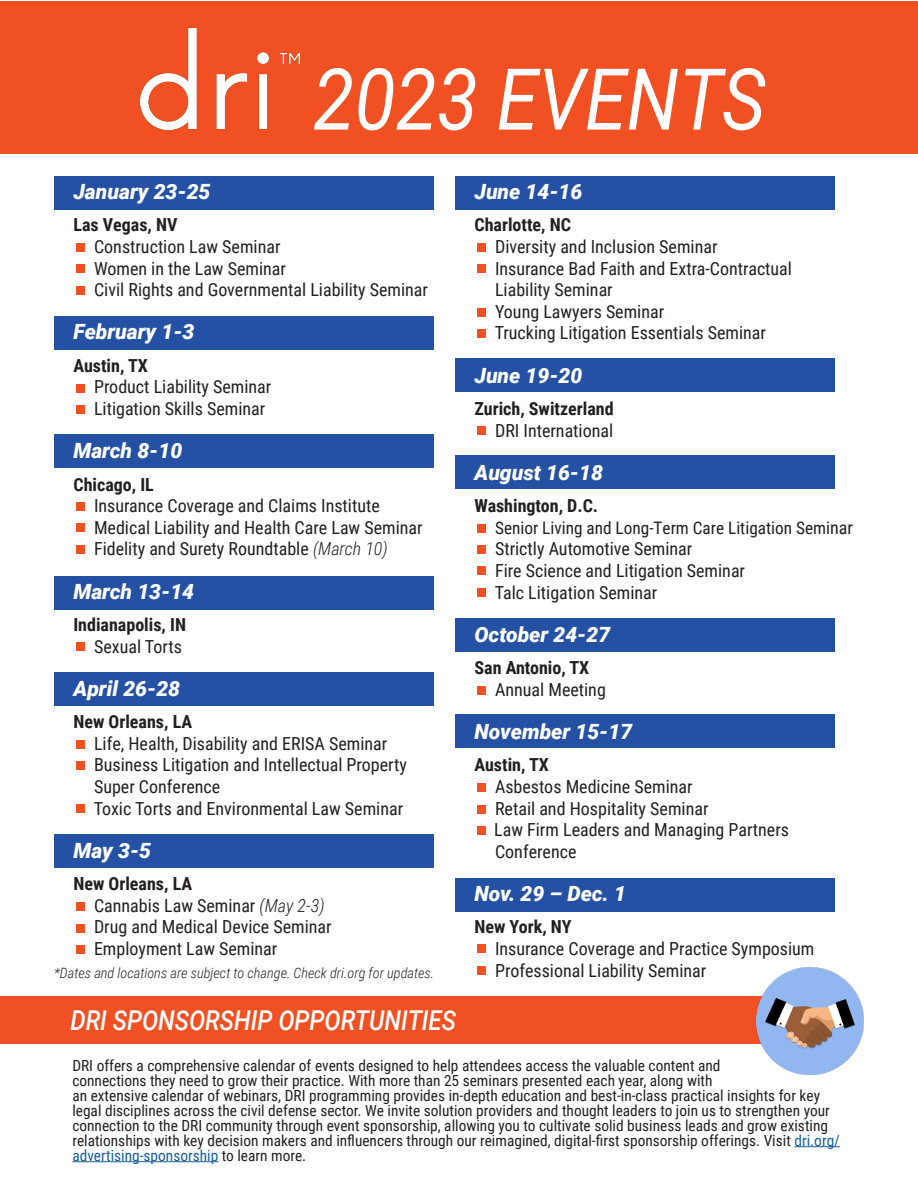
<style>
.page{position:relative;width:918px;height:1188px;background:#fff}
.page>*{position:absolute;margin:0;border:0;box-sizing:border-box;transform-origin:0 0}
.t1{font:italic 85.5px "Roboto";color:#fff;scale:.88 1}
.t2{font:italic 500 27.3px "Roboto";color:#fff;scale:.88 1}
.t3{font:italic 900 21px "Roboto";color:#fff}
.t4{font:18px "Roboto Condensed";color:#231f20}
.t5{font:700 18px "Roboto Condensed";color:#231f20}
.t6{font:17.25px "Roboto Condensed";color:#231f20}
.t7{font:15.3px/15px "Roboto Condensed";color:#231f20}
.t8{font:italic 300 14.25px "Roboto Condensed";color:#231f20}
.s1{font-weight:300;font-style:italic}
.s2{font-size:18px}
.s3{color:#175d9e}
</style>
<div class="page">
<div style="left:455px;top:358px;width:379px;height:33px;background:#2451a3"></div>
<div style="left:55px;top:577px;width:379px;height:33px;background:#2451a3"></div>
<div style="left:455px;top:878px;width:379px;height:33px;background:#2451a3"></div>
<div style="left:455px;top:714px;width:379px;height:33px;background:#2451a3"></div>
<div style="left:455px;top:618px;width:379px;height:33px;background:#2451a3"></div>
<div style="left:455px;top:455px;width:379px;height:33px;background:#2451a3"></div>
<div style="left:55px;top:835px;width:379px;height:33px;background:#2451a3"></div>
<div style="left:54px;top:672px;width:379px;height:33px;background:#2451a3"></div>
<div style="left:55px;top:434px;width:379px;height:33px;background:#2451a3"></div>
<div style="left:455px;top:176px;width:379px;height:33px;background:#2451a3"></div>
<div style="left:54px;top:316px;width:380px;height:33px;background:#2451a3"></div>
<div style="left:0;top:1px;width:918px;height:152px;background:#f15122"></div>
<div style="left:55px;top:176px;width:379px;height:33px;background:#2451a3"></div>
<hr style="left:794px;top:1146px;width:46px;height:1px;background:#175d9e">
<hr style="left:72px;top:1161px;width:146px;height:1px;background:#175d9e">
<img style="left:140px;top:29px;width:160px;height:100px">
<div style="left:0;top:996px;width:810px;height:47px;background:#f15122"></div>
<img style="left:756px;top:967px;width:107px;height:107px">
<div style="left:76px;top:243px;width:9px;height:9px;background:#f15122"></div>
<div style="left:76px;top:264px;width:9px;height:9px;background:#f15122"></div>
<div style="left:76px;top:286px;width:9px;height:9px;background:#f15122"></div>
<div style="left:76px;top:384px;width:9px;height:9px;background:#f15122"></div>
<div style="left:76px;top:405px;width:9px;height:9px;background:#f15122"></div>
<div style="left:76px;top:740px;width:9px;height:8px;background:#f15122"></div>
<div style="left:76px;top:761px;width:9px;height:9px;background:#f15122"></div>
<div style="left:76px;top:502px;width:9px;height:9px;background:#f15122"></div>
<div style="left:76px;top:524px;width:9px;height:8px;background:#f15122"></div>
<div style="left:76px;top:804px;width:9px;height:9px;background:#f15122"></div>
<div style="left:76px;top:902px;width:9px;height:9px;background:#f15122"></div>
<div style="left:76px;top:924px;width:9px;height:8px;background:#f15122"></div>
<div style="left:76px;top:945px;width:9px;height:9px;background:#f15122"></div>
<div style="left:477px;top:243px;width:8px;height:9px;background:#f15122"></div>
<div style="left:477px;top:264px;width:8px;height:9px;background:#f15122"></div>
<div style="left:477px;top:308px;width:8px;height:9px;background:#f15122"></div>
<div style="left:477px;top:524px;width:8px;height:8px;background:#f15122"></div>
<div style="left:477px;top:545px;width:8px;height:9px;background:#f15122"></div>
<div style="left:477px;top:567px;width:8px;height:8px;background:#f15122"></div>
<div style="left:477px;top:588px;width:8px;height:9px;background:#f15122"></div>
<div style="left:477px;top:330px;width:8px;height:8px;background:#f15122"></div>
<div style="left:477px;top:686px;width:8px;height:9px;background:#f15122"></div>
<div style="left:477px;top:783px;width:8px;height:9px;background:#f15122"></div>
<div style="left:477px;top:805px;width:8px;height:9px;background:#f15122"></div>
<div style="left:477px;top:826px;width:8px;height:9px;background:#f15122"></div>
<div style="left:477px;top:944px;width:8px;height:9px;background:#f15122"></div>
<div style="left:477px;top:966px;width:8px;height:9px;background:#f15122"></div>
<div style="left:76px;top:642px;width:9px;height:9px;background:#f15122"></div>
<div style="left:76px;top:545px;width:9px;height:9px;background:#f15122"></div>
<div style="left:477px;top:426px;width:8px;height:9px;background:#f15122"></div>
<p class="t1" style="left:313px;top:39px;width:516px">2023 EVENTS</p>
<p class="t3" style="left:73px;top:177px;width:139px">January 23-25</p>
<p class="t5" style="left:73px;top:212px;width:106px">Las Vegas, NV</p>
<p class="t4" style="left:94px;top:234px;width:188px">Construction Law Seminar</p>
<p class="t4" style="left:94px;top:256px;width:193px">Women in the Law Seminar</p>
<p class="t4" style="left:94px;top:277px;width:336px">Civil Rights and Governmental Liability Seminar</p>
<p class="t3" style="left:73px;top:317px;width:123px">February 1-3</p>
<p class="t5" style="left:73px;top:353px;width:76px">Austin, TX</p>
<p class="t4" style="left:94px;top:374px;width:179px">Product Liability Seminar</p>
<p class="t4" style="left:94px;top:396px;width:173px">Litigation Skills Seminar</p>
<p class="t3" style="left:73px;top:436px;width:110px">March 8-10</p>
<p class="t5" style="left:73px;top:472px;width:82px">Chicago, IL</p>
<p class="t4" style="left:94px;top:493px;width:287px">Insurance Coverage and Claims Institute</p>
<p class="t4" style="left:94px;top:515px;width:330px">Medical Liability and Health Care Law Seminar</p>
<p class="t4" style="left:94px;top:536px;width:295px">Fidelity and Surety Roundtable <span class="s1">(March 10)</span></p>
<p class="t3" style="left:73px;top:576px;width:122px">March 13-14</p>
<p class="t5" style="left:73px;top:612px;width:114px">Indianapolis, IN</p>
<p class="t4" style="left:94px;top:634px;width:89px">Sexual Torts</p>
<p class="t3" style="left:73px;top:674px;width:108px">April 26-28</p>
<p class="t5" style="left:73px;top:709px;width:120px">New Orleans, LA</p>
<p class="t4" style="left:94px;top:731px;width:295px">Life, Health, Disability and ERISA Seminar</p>
<p class="t4" style="left:94px;top:752px;width:314px">Business Litigation and Intellectual Property</p>
<p class="t4" style="left:94px;top:774px;width:128px">Super Conference</p>
<p class="t4" style="left:94px;top:796px;width:311px">Toxic Torts and Environmental Law Seminar</p>
<p class="t3" style="left:73px;top:836px;width:79px">May 3-5</p>
<p class="t5" style="left:73px;top:871px;width:120px">New Orleans, LA</p>
<p class="t4" style="left:94px;top:893px;width:232px">Cannabis Law Seminar <span class="s1">(May 2-3)</span></p>
<p class="t4" style="left:94px;top:914px;width:239px">Drug and Medical Device Seminar</p>
<p class="t4" style="left:94px;top:936px;width:185px">Employment Law Seminar</p>
<p class="t8" style="left:54px;top:963px;width:382px">*Dates and locations are subject to change. Check dri.org for updates.</p>
<p class="t2" style="left:70px;top:1001px;width:440px">DRI SPONSORSHIP OPPORTUNITIES</p>
<p class="t3" style="left:474px;top:177px;width:109px">June 14-16</p>
<p class="t5" style="left:474px;top:212px;width:98px">Charlotte, NC</p>
<p class="t4" style="left:495px;top:234px;width:224px">Diversity and Inclusion Seminar</p>
<p class="t4" style="left:495px;top:256px;width:298px">Insurance Bad Faith and Extra-Contractual</p>
<p class="t4" style="left:495px;top:277px;width:119px">Liability Seminar</p>
<p class="t4" style="left:495px;top:299px;width:171px">Young Lawyers Seminar</p>
<p class="t4" style="left:495px;top:320px;width:273px">Trucking Litigation Essentials Seminar</p>
<p class="t3" style="left:474px;top:360px;width:109px">June 19-20</p>
<p class="t5" style="left:474px;top:396px;width:141px">Zurich, Switzerland</p>
<p class="t4" style="left:495px;top:418px;width:120px">DRI International</p>
<p class="t3" style="left:474px;top:458px;width:130px">August 16-18</p>
<p class="t5" style="left:474px;top:493px;width:125px">Washington, D.C.</p>
<p class="t6" style="left:495px;top:516px;width:359px">Senior Living and Long-Term Care Litigation Semi<span class="s2">nar</span></p>
<p class="t4" style="left:495px;top:536px;width:199px">Strictly Automotive Seminar</p>
<p class="t4" style="left:495px;top:558px;width:252px">Fire Science and Litigation Seminar</p>
<p class="t4" style="left:495px;top:580px;width:164px">Talc Litigation Seminar</p>
<p class="t3" style="left:474px;top:620px;width:137px">October 24-27</p>
<p class="t5" style="left:474px;top:655px;width:116px">San Antonio, TX</p>
<p class="t4" style="left:495px;top:677px;width:112px">Annual Meeting</p>
<p class="t3" style="left:474px;top:717px;width:159px">November 15-17</p>
<p class="t5" style="left:474px;top:752px;width:76px">Austin, TX</p>
<p class="t4" style="left:495px;top:774px;width:199px">Asbestos Medicine Seminar</p>
<p class="t4" style="left:495px;top:796px;width:215px">Retail and Hospitality Seminar</p>
<p class="t4" style="left:494px;top:817px;width:296px">Law Firm Leaders and Managing Partners</p>
<p class="t4" style="left:495px;top:839px;width:83px">Conference</p>
<p class="t3" style="left:474px;top:879px;width:153px">Nov. 29 – Dec. 1</p>
<p class="t5" style="left:474px;top:914px;width:99px">New York, NY</p>
<p class="t4" style="left:495px;top:936px;width:321px">Insurance Coverage and Practice Symposium</p>
<p class="t4" style="left:495px;top:958px;width:213px">Professional Liability Seminar</p>
<p class="t7" style="left:72px;top:1057px;width:769px">DRI offers a comprehensive calendar of events designed to help attendees access the valuable content and<br>connections they need to grow their practice. With more than 25 seminars presented each year, along with<br>an extensive calendar of webinars, DRI programming provides in-depth education and best-in-class practical insights for key legal disciplines across the civil defense sector. We invite solution providers and thought leaders to join us to strengthen your connection to the DRI community through event sponsorship, allowing you to cultivate solid business leads and grow existing relationships with key decision makers and influencers through our reimagined, digital-first sponsorship offerings. Visit <span class="s3">dri.org/ advertising-sponsorship</span> to learn more.</p>
</div>
